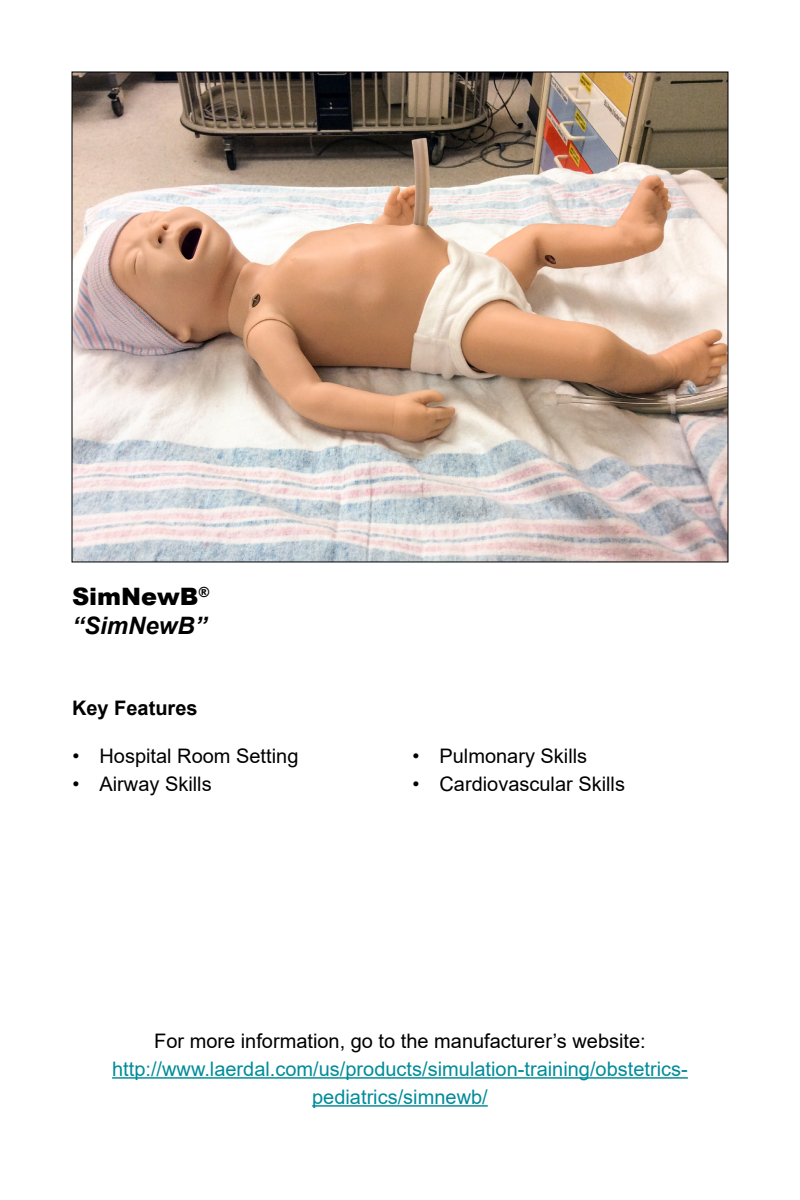
<style>
.page{position:relative;width:800px;height:1200px;background:#fff}
.page>*{position:absolute;margin:0;border:0;box-sizing:border-box;transform-origin:0 0}
.Name_of_Sim{font:italic 700 24px "Arial";color:#000}
.t1{font:900 24px "Arial";color:#000}
.Cover_Text{font:20px "Arial";color:#000}
.Cover_Text-2{font:20px/28px "Arial";color:#008c99;text-align:center}
.Cover_Text-3{font:700 20px "Arial";color:#000}
</style>
<div class="page">
<img style="left:74px;top:74px;width:652px;height:486px">
<hr style="left:112px;top:1077px;width:576px;height:2px;background:#008c99">
<hr style="left:312px;top:1105px;width:176px;height:2px;background:#008c99">
<p class="t1" style="left:72px;top:579px;width:139px">SimNewB<sup>®</sup></p>
<p class="Name_of_Sim" style="left:72px;top:610px;width:136px">“SimNewB”</p>
<p class="Cover_Text-3" style="left:72px;top:694px;width:127px">Key Features</p>
<p class="Cover_Text" style="left:72px;top:743px;width:227px">• Hospital Room Setting</p>
<p class="Cover_Text" style="left:72px;top:771px;width:141px">• Airway Skills</p>
<p class="Cover_Text" style="left:412px;top:743px;width:176px">• Pulmonary Skills</p>
<p class="Cover_Text" style="left:412px;top:771px;width:214px">• Cardiovascular Skills</p>
<p class="Cover_Text" style="left:154px;top:1027px;width:493px">For more information, go to the manufacturer’s website:</p>
<p class="Cover_Text-2" style="left:112px;top:1055px;width:577px">http://www.laerdal.com/us/products/simulation-training/obstetrics&shy;pediatrics/simnewb/</p>
</div>
